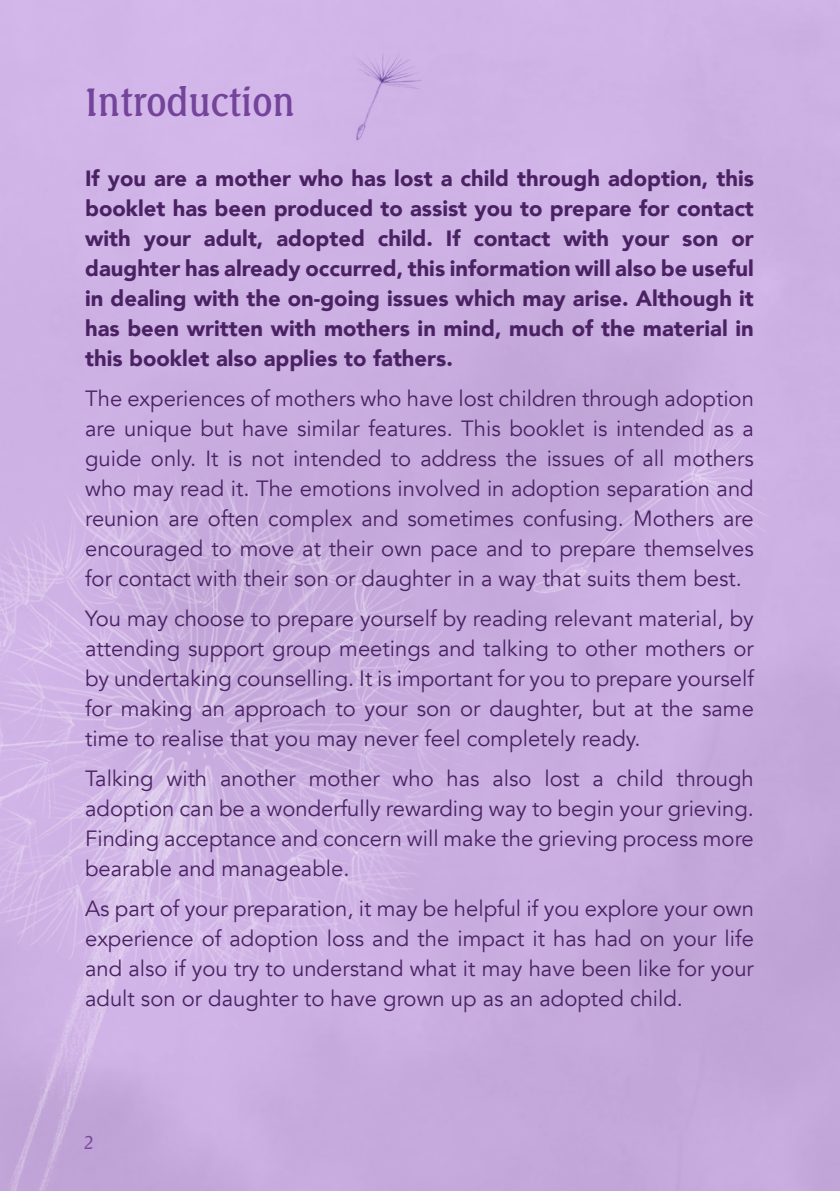
<style>
.page{position:relative;width:840px;height:1191px;background:#fff}
.page>*{position:absolute;margin:0;border:0;box-sizing:border-box;transform-origin:0 0}
.t1{font:500 38px "Seagull BT";color:#74449a}
.t2{font:22px/30px "Avenir";color:#4a2263;text-align:justify}
.t3{font:900 22px/30px "Avenir";color:#4a2263;text-align:justify}
.t4{font:300 18px "Seagull BT";color:#74449a}
</style>
<div class="page">
<img style="left:0;top:357px;width:839px;height:834px">
<img style="left:348px;top:46px;width:79px;height:98px">
<h1 class="t1" style="left:85px;top:77px;width:211px">Introduction</h1>
<p class="t3" style="left:85px;top:162px;width:670px">If you are a mother who has lost a child through adoption, this booklet has been produced to assist you to prepare for contact with your adult, adopted child. If contact with your son or daughter has already occurred, this information will also be useful in dealing with the on-going issues which may arise. Although it has been written with mothers in mind, much of the material in this booklet also applies to fathers.</p>
<p class="t2" style="left:85px;top:383px;width:670px">The experiences of mothers who have lost children through adoption are unique but have similar features. This booklet is intended as a guide only. It is not intended to address the issues of all mothers who may read it. The emotions involved in adoption separation and reunion are often complex and sometimes confusing. Mothers are encouraged to move at their own pace and to prepare themselves for contact with their son or daughter in a way that suits them best.</p>
<p class="t2" style="left:85px;top:603px;width:670px">You may choose to prepare yourself by reading relevant material, by attending support group meetings and talking to other mothers or by undertaking counselling. It is important for you to prepare yourself for making an approach to your son or daughter, but at the same time to realise that you may never feel completely ready.</p>
<p class="t2" style="left:85px;top:763px;width:670px">Talking with another mother who has also lost a child through adoption can be a wonderfully rewarding way to begin your grieving.<br>Finding acceptance and concern will make the grieving process more bearable and manageable.</p>
<p class="t2" style="left:85px;top:893px;width:670px">As part of your preparation, it may be helpful if you explore your own experience of adoption loss and the impact it has had on your life and also if you try to understand what it may have been like for your adult son or daughter to have grown up as an adopted child.</p>
<p class="t4" style="left:84px;top:1130px;width:11px">2</p>
</div>
